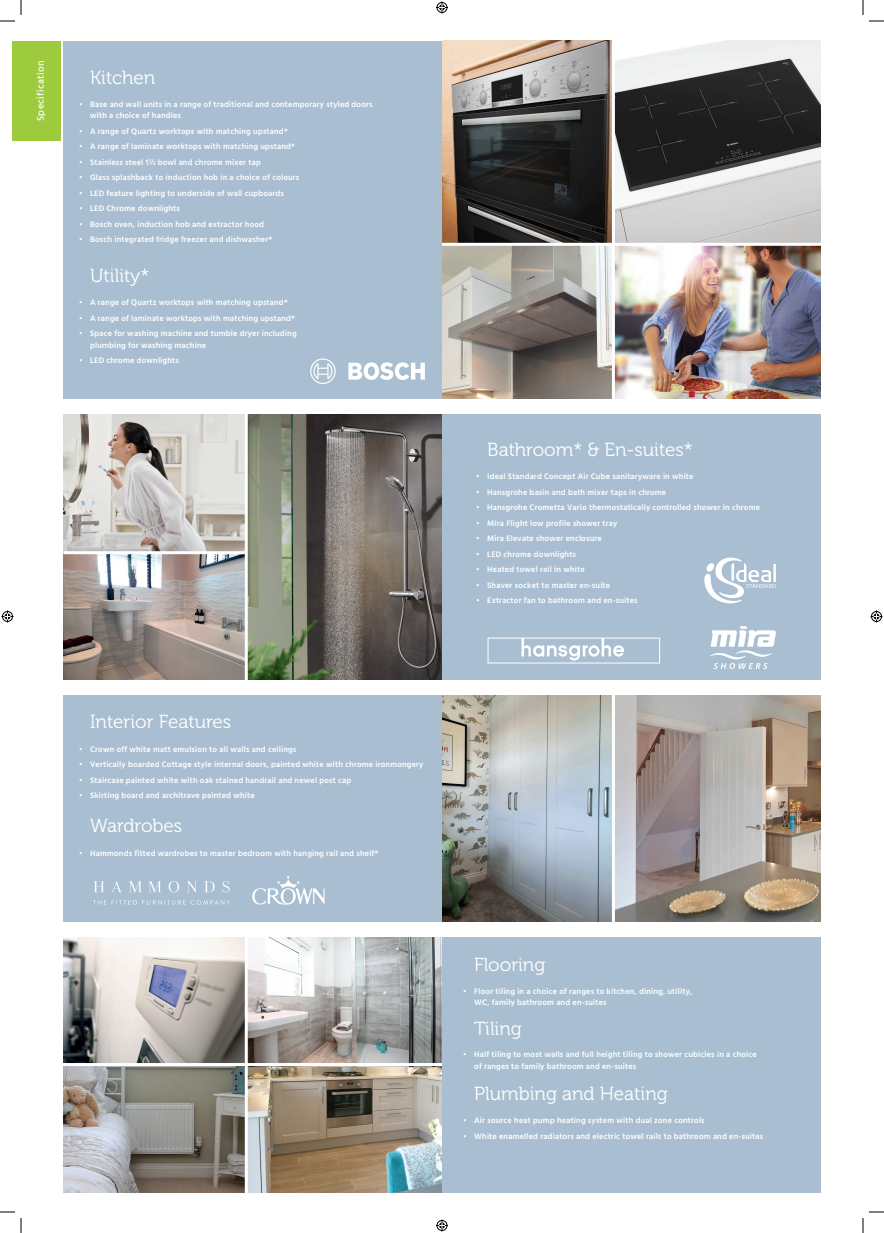
<style>
.page{position:relative;width:884px;height:1233px;background:#fff}
.page>*{position:absolute;margin:0;border:0;box-sizing:border-box;transform-origin:0 0}
.t1{font:18.9px "Museo 300";color:#fff}
.t2{font:500 10px "Hind Siliguri";letter-spacing:.04em;color:#fff}
.t3{font:600 8.2px/11.2px "Hind Siliguri";letter-spacing:.02em;color:#fff}
</style>
<div class="page">
<img style="left:64px;top:937px;width:378px;height:255px">
<img style="left:442px;top:695px;width:170px;height:227px">
<div style="left:442px;top:937px;width:378px;height:255px;background:#a9bfd1"></div>
<div style="left:64px;top:41px;width:378px;height:358px;background:#a9bfd1"></div>
<img style="left:615px;top:41px;width:205px;height:358px">
<img style="left:442px;top:246px;width:170px;height:153px">
<img style="left:442px;top:41px;width:169px;height:202px">
<img style="left:64px;top:414px;width:378px;height:266px">
<svg style="left:348px;top:362px;width:77px;height:18px"></svg>
<svg style="left:310px;top:358px;width:26px;height:26px"></svg>
<div style="left:442px;top:414px;width:378px;height:266px;background:#a9bfd1"></div>
<svg style="left:521px;top:639px;width:103px;height:22px"></svg>
<div style="left:487px;top:637px;width:173px;height:26px;border:1px solid #fff"></div>
<svg style="left:710px;top:626px;width:66px;height:43px"></svg>
<svg style="left:704px;top:557px;width:72px;height:46px"></svg>
<img style="left:615px;top:695px;width:205px;height:227px">
<div style="left:64px;top:687px;width:378px;height:241px;background:#a9bfd1"></div>
<div style="left:59px;top:922px;width:770px;height:15px;background:#fff"></div>
<hr style="left:245px;top:407px;width:3px;height:277px;background:#fff">
<hr style="left:245px;top:931px;width:3px;height:278px;background:#fff">
<hr style="left:59px;top:1063px;width:383px;height:3px;background:#fff">
<hr style="left:442px;top:243px;width:387px;height:3px;background:#fff">
<hr style="left:64px;top:551px;width:182px;height:3px;background:#fff">
<div style="left:59px;top:680px;width:770px;height:14px;background:#fff"></div>
<svg style="left:252px;top:876px;width:73px;height:29px"></svg>
<div style="left:12px;top:41px;width:49px;height:99px;background:#9ecb3d"></div>
<svg style="left:94px;top:881px;width:10px;height:11px"></svg>
<svg style="left:112px;top:881px;width:9px;height:11px"></svg>
<svg style="left:129px;top:881px;width:13px;height:11px"></svg>
<svg style="left:148px;top:881px;width:13px;height:11px"></svg>
<svg style="left:169px;top:881px;width:10px;height:11px"></svg>
<svg style="left:187px;top:881px;width:10px;height:11px"></svg>
<svg style="left:204px;top:881px;width:11px;height:11px"></svg>
<svg style="left:222px;top:881px;width:7px;height:11px"></svg>
<svg style="left:93px;top:900px;width:137px;height:4px"></svg>
<svg style="left:0;top:1211px;width:15px;height:1px"></svg>
<svg style="left:869px;top:1211px;width:15px;height:1px"></svg>
<svg style="left:0;top:0;width:22px;height:22px"></svg>
<svg style="left:20px;top:1218px;width:2px;height:15px"></svg>
<svg style="left:862px;top:0;width:22px;height:22px"></svg>
<svg style="left:862px;top:1218px;width:2px;height:15px"></svg>
<svg style="left:436px;top:1px;width:12px;height:12px"></svg>
<svg style="left:436px;top:1219px;width:12px;height:12px"></svg>
<svg style="left:2px;top:610px;width:12px;height:12px"></svg>
<svg style="left:870px;top:610px;width:12px;height:12px"></svg>
<p class="t2" style="left:33px;top:121px;width:63px;rotate:-90deg">Specification</p>
<p class="t1" style="left:90px;top:67px;width:67px">Kitchen</p>
<p class="t3" style="left:90px;top:99px;width:284px;text-indent:-11px">• Base and wall units in a range of traditional and contemporary styled doors with a choice of handles</p>
<p class="t3" style="left:79px;top:126px;width:210px">• A range of Quartz worktops with matching upstand*</p>
<p class="t3" style="left:79px;top:141px;width:217px">• A range of laminate worktops with matching upstand*</p>
<p class="t3" style="left:79px;top:157px;width:183px">• Stainless steel 1½ bowl and chrome mixer tap</p>
<p class="t3" style="left:79px;top:172px;width:222px">• Glass splashback to induction hob in a choice of colours</p>
<p class="t3" style="left:79px;top:188px;width:206px">• LED feature lighting to underside of wall cupboards</p>
<p class="t3" style="left:79px;top:203px;width:102px">• LED Chrome downlights</p>
<p class="t3" style="left:79px;top:219px;width:187px">• Bosch oven, induction hob and extractor hood</p>
<p class="t3" style="left:79px;top:234px;width:195px">• Bosch integrated fridge freezer and dishwasher*</p>
<p class="t1" style="left:90px;top:265px;width:61px">Utility*</p>
<p class="t3" style="left:79px;top:297px;width:210px">• A range of Quartz worktops with matching upstand*</p>
<p class="t3" style="left:79px;top:313px;width:217px">• A range of laminate worktops with matching upstand*</p>
<p class="t3" style="left:90px;top:328px;width:208px;text-indent:-11px">• Space for washing machine and tumble dryer including plumbing for washing machine</p>
<p class="t3" style="left:79px;top:355px;width:101px">• LED chrome downlights</p>
<p class="t1" style="left:487px;top:439px;width:207px">Bathroom* &amp; En-suites*</p>
<p class="t3" style="left:476px;top:471px;width:219px">• Ideal Standard Concept Air Cube sanitaryware in white</p>
<p class="t3" style="left:476px;top:487px;width:192px">• Hansgrohe basin and bath mixer taps in chrome</p>
<p class="t3" style="left:476px;top:502px;width:285px">• Hansgrohe Crometta Vario thermostatically controlled shower in chrome</p>
<p class="t3" style="left:476px;top:518px;width:143px">• Mira Flight low profile shower tray</p>
<p class="t3" style="left:476px;top:533px;width:127px">• Mira Elevate shower enclosure</p>
<p class="t3" style="left:476px;top:549px;width:101px">• LED chrome downlights</p>
<p class="t3" style="left:476px;top:564px;width:110px">• Heated towel rail in white</p>
<p class="t3" style="left:476px;top:580px;width:135px">• Shaver socket to master en-suite</p>
<p class="t3" style="left:476px;top:595px;width:163px">• Extractor fan to bathroom and en-suites</p>
<p class="t1" style="left:90px;top:711px;width:143px">Interior Features</p>
<p class="t3" style="left:79px;top:743px;width:219px">• Crown off white matt emulsion to all walls and ceilings</p>
<p class="t3" style="left:79px;top:759px;width:346px">• Vertically boarded Cottage style internal doors, painted white with chrome ironmongery</p>
<p class="t3" style="left:79px;top:774px;width:274px">• Staircase painted white with oak stained handrail and newel post cap</p>
<p class="t3" style="left:79px;top:790px;width:177px">• Skirting board and architrave painted white</p>
<p class="t1" style="left:90px;top:815px;width:93px">Wardrobes</p>
<p class="t3" style="left:79px;top:848px;width:301px">• Hammonds fitted wardrobes to master bedroom with hanging rail and shelf*</p>
<p class="t1" style="left:474px;top:954px;width:73px">Flooring</p>
<p class="t3" style="left:474px;top:986px;width:219px;text-indent:-11px">• Floor tiling in a choice of ranges to kitchen, dining, utility,<br>WC, family bathroom and en-suites</p>
<p class="t1" style="left:474px;top:1018px;width:49px">Tiling</p>
<p class="t3" style="left:474px;top:1049px;width:284px;text-indent:-11px">• Half tiling to most walls and full height tiling to shower cubicles in a choice of ranges to family bathroom and en-suites</p>
<p class="t1" style="left:474px;top:1083px;width:195px">Plumbing and Heating</p>
<p class="t3" style="left:463px;top:1115px;width:243px">• Air source heat pump heating system with dual zone controls</p>
<p class="t3" style="left:463px;top:1130px;width:302px">• White enamelled radiators and electric towel rails to bathroom and en-suites</p>
</div>
